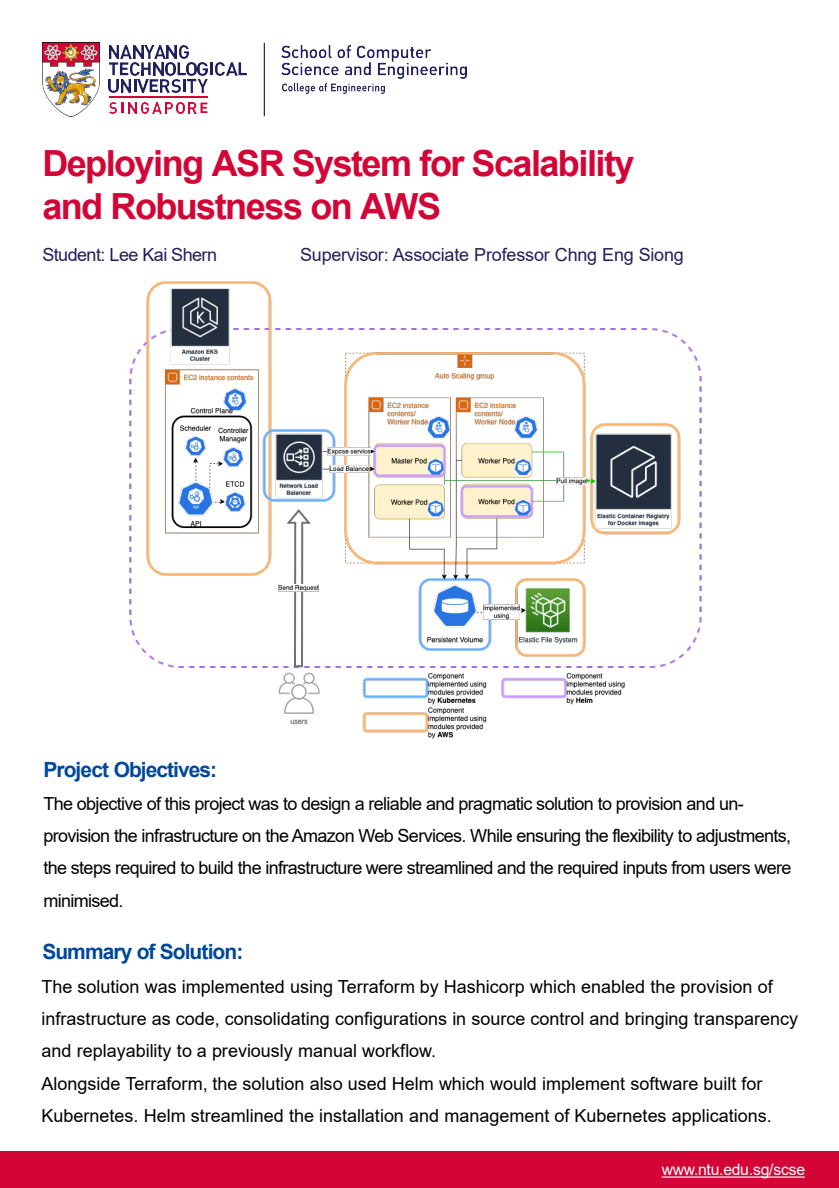
<style>
.page{position:relative;width:839px;height:1188px;background:#fff}
.page>*{position:absolute;margin:0;border:0;box-sizing:border-box;transform-origin:0 0}
.t1{font:700 36px/43.2px "Arial";letter-spacing:-.045em;color:#d30536}
.t2{font:700 21px "Arial";letter-spacing:-.045em;color:#00489a}
.t3{font:18px/32.4px "Arial";color:#000}
.t4{font:18px/32.4px "Arial";letter-spacing:-.035em;color:#000}
.t5{font:18px "Arial";letter-spacing:-.01em;color:#211f5d}
.t6{font:18px "Arial";letter-spacing:-.03em;color:#211f5d}
.t7{font:15.75px "Arial";letter-spacing:-.015em;color:#fff}
</style>
<div class="page">
<img style="left:42px;top:43px;width:57px;height:73px">
<img style="left:216px;top:62px;width:21px;height:13px">
<svg style="left:238px;top:62px;width:9px;height:13px"></svg>
<svg style="left:109px;top:45px;width:104px;height:47px"></svg>
<img style="left:187px;top:79px;width:20px;height:13px">
<hr style="left:109px;top:97px;width:98px;height:1px;background:#d30536">
<svg style="left:109px;top:102px;width:98px;height:11px"></svg>
<img style="left:282px;top:83px;width:103px;height:10px">
<img style="left:282px;top:45px;width:185px;height:34px">
<hr style="left:264px;top:43px;width:1px;height:73px;background:#211f5d">
<div style="left:0;top:1151px;width:839px;height:36px;background:#d30536"></div>
<svg style="left:661px;top:1176px;width:143px;height:1px"></svg>
<img style="left:129px;top:282px;width:572px;height:456px">
<h2 class="t1" style="left:42px;top:142px;width:593px">Deploying ASR System for Scalability and Robustness on AWS</h2>
<p class="t6" style="left:42px;top:242px;width:176px">Student: Lee Kai Shern</p>
<p class="t5" style="left:300px;top:242px;width:385px">Supervisor: Associate Professor Chng Eng Siong</p>
<p class="t2" style="left:43px;top:755px;width:175px">Project Objectives:</p>
<p class="t4" style="left:43px;top:786px;width:749px">The objective of this project was to design a reliable and pragmatic solution to provision and un&shy;provision the infrastructure on the Amazon Web Services. While ensuring the flexibility to adjustments, the steps required to build the infrastructure were streamlined and the required inputs from users were minimised.</p>
<p class="t2" style="left:42px;top:936px;width:202px">Summary of Solution:</p>
<p class="t3" style="left:42px;top:969px;width:758px">The solution was implemented using Terraform by Hashicorp which enabled the provision of infrastructure as code, consolidating configurations in source control and bringing transparency and replayability to a previously manual workflow.</p>
<p class="t3" style="left:42px;top:1067px;width:731px">Alongside Terraform, the solution also used Helm which would implement software built for<br>Kubernetes. Helm streamlined the installation and management of Kubernetes applications.</p>
<p class="t7" style="left:661px;top:1158px;width:145px">www.ntu.edu.sg/scse</p>
</div>
